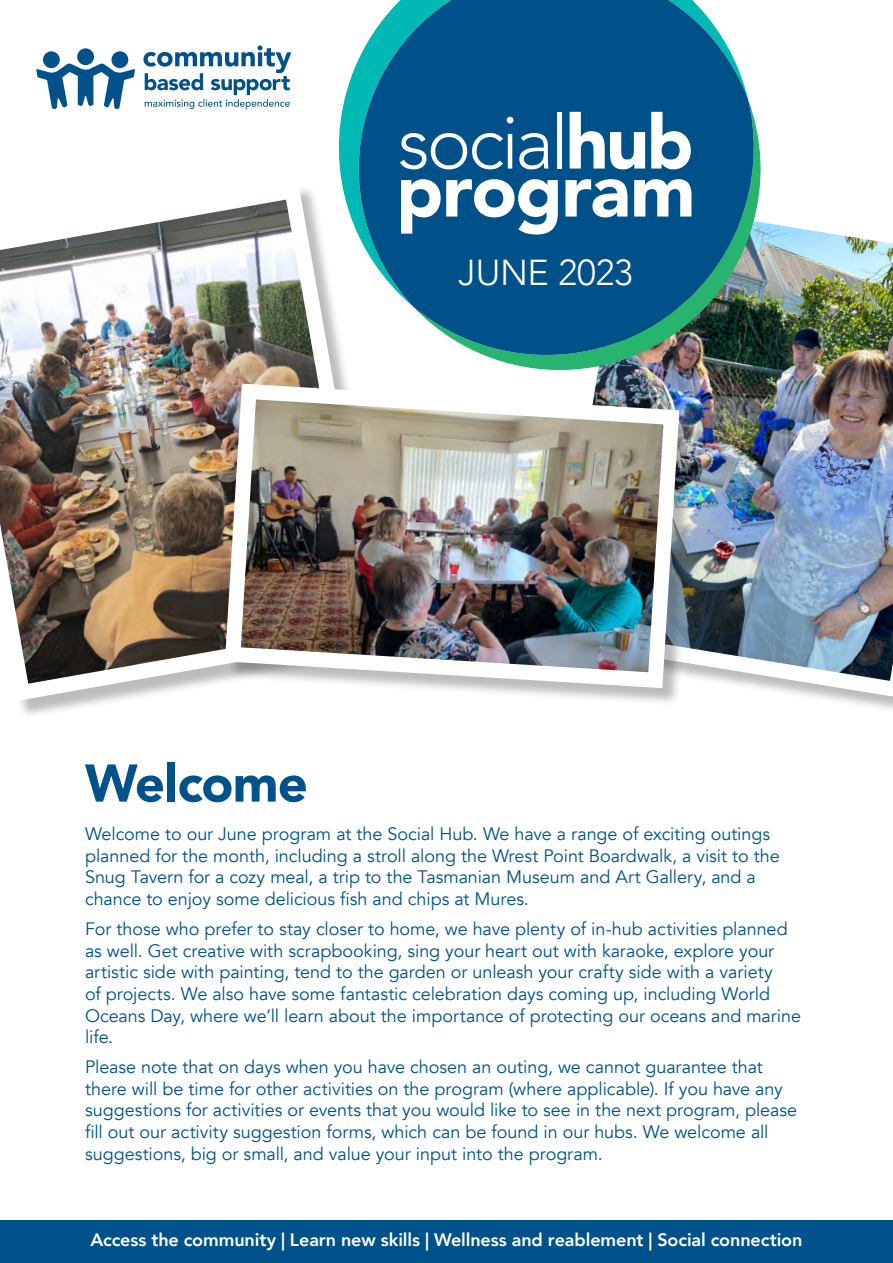
<style>
.page{position:relative;width:893px;height:1263px;background:#fff}
.page>*{position:absolute;margin:0;border:0;box-sizing:border-box;transform-origin:0 0}
.t1{font:300 75px "Avenir";letter-spacing:-.045em;color:#fff}
.t2{font:900 75px "Avenir";letter-spacing:-.02em;color:#fff}
.Big_headline{font:900 52.5px "Avenir";letter-spacing:-.015em;color:#01528a}
.t3{font:300 36px "Avenir";letter-spacing:-.005em;color:#fff}
.Body{font:18px/21.6px "Avenir";letter-spacing:-.005em;color:#01528a}
.Body-2{font:800 18px "Avenir";letter-spacing:-.005em;color:#fff}
.s1{font-weight:900}
</style>
<div class="page">
<img style="left:0;top:189px;width:345px;height:521px">
<img style="left:697px;top:223px;width:196px;height:484px">
<div style="left:228px;top:386px;width:469px;height:321px;background:#231f20;opacity:.3"></div>
<img style="left:217px;top:376px;width:470px;height:320px">
<svg style="left:36px;top:48px;width:99px;height:61px"></svg>
<svg style="left:143px;top:45px;width:148px;height:64px"></svg>
<img style="left:414px;top:127px;width:351px;height:266px">
<svg style="left:324px;top:94px;width:22px;height:213px"></svg>
<svg style="left:346px;top:0;width:410px;height:378px;background:#226d94"></svg>
<div style="left:0;top:1221px;width:893px;height:42px;background:#01528a"></div>
<p class="t1" style="left:398px;top:98px;width:297px">social<span class="s1">hub</span></p>
<p class="t2" style="left:396px;top:126px;width:301px">program</p>
<p class="t3" style="left:459px;top:251px;width:176px">JUNE 2023</p>
<p class="Big_headline" style="left:85px;top:738px;width:224px">Welcome</p>
<p class="Body" style="left:85px;top:823px;width:696px">Welcome to our June program at the Social Hub. We have a range of exciting outings planned for the month, including a stroll along the Wrest Point Boardwalk, a visit to the Snug Tavern for a cozy meal, a trip to the Tasmanian Museum and Art Gallery, and a chance to enjoy some delicious fish and chips at Mures.</p>
<p class="Body" style="left:85px;top:918px;width:718px">For those who prefer to stay closer to home, we have plenty of in-hub activities planned as well. Get creative with scrapbooking, sing your heart out with karaoke, explore your artistic side with painting, tend to the garden or unleash your crafty side with a variety<br>of projects. We also have some fantastic celebration days coming up, including World Oceans Day, where we’ll learn about the importance of protecting our oceans and marine life.</p>
<p class="Body" style="left:85px;top:1056px;width:714px">Please note that on days when you have chosen an outing, we cannot guarantee that there will be time for other activities on the program (where applicable). If you have any suggestions for activities or events that you would like to see in the next program, please fill out our activity suggestion forms, which can be found in our hubs. We welcome all suggestions, big or small, and value your input into the program.</p>
<p class="Body-2" style="left:91px;top:1226px;width:713px">Access the community | Learn new skills | Wellness and reablement | Social connection</p>
</div>
